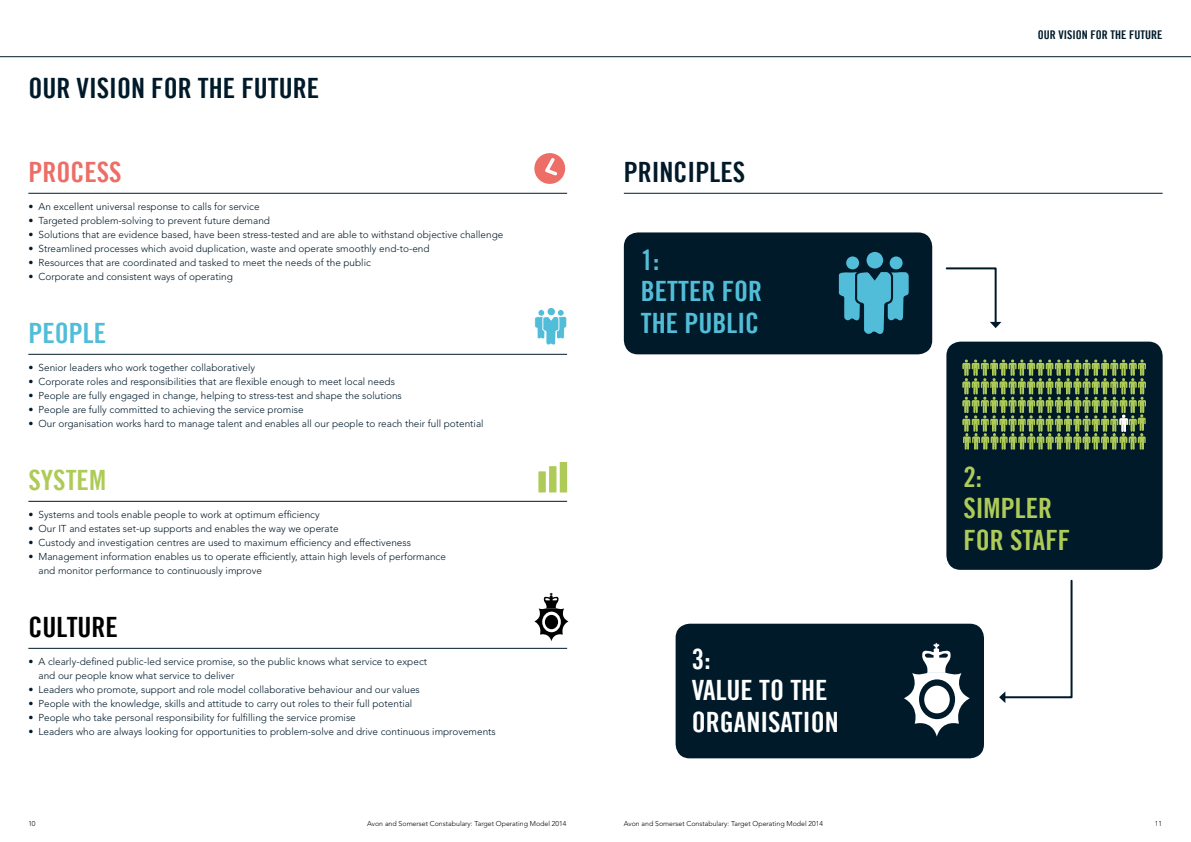
<style>
.page{position:relative;width:1191px;height:842px;background:#fff}
.page>*{position:absolute;margin:0;border:0;box-sizing:border-box;transform-origin:0 0}
.t1{font:28px "Trade Gothic LT Bold Cond Twenty";color:#001a2a}
.t2{font:28px/31.5px "Trade Gothic LT Bold Cond Twenty";color:#52bdd8}
.t3{font:28px/31.5px "Trade Gothic LT Bold Cond Twenty";color:#fff}
.t4{font:28px/31.5px "Trade Gothic LT Bold Cond Twenty";color:#aecb58}
.t5{font:28px "Trade Gothic LT Bold Cond Twenty";color:#ec6e67}
.t6{font:28px "Trade Gothic LT Bold Cond Twenty";color:#000}
.t7{font:12px "Trade Gothic LT Bold Cond Twenty";color:#001a2a}
.t8{font:300 10px/14px "Avenir";color:#001a2a}
.t9{font:300 7px "Avenir";color:#000}
</style>
<div class="page">
<hr style="left:624px;top:193px;width:538px;height:1px;background:#001a2a">
<hr style="left:28px;top:193px;width:539px;height:1px;background:#001a2a">
<hr style="left:28px;top:354px;width:539px;height:1px;background:#001a2a">
<hr style="left:28px;top:501px;width:539px;height:1px;background:#001a2a">
<hr style="left:28px;top:648px;width:539px;height:1px;background:#001a2a">
<svg style="left:534px;top:153px;width:32px;height:31px"></svg>
<div style="left:538px;top:471px;width:8px;height:21px;background:#aecb58"></div>
<div style="left:549px;top:466px;width:7px;height:26px;background:#aecb58"></div>
<div style="left:560px;top:462px;width:7px;height:30px;background:#aecb58"></div>
<svg style="left:534px;top:593px;width:34px;height:48px"></svg>
<div style="left:545px;top:615px;width:13px;height:14px;background:#000;border-radius:50%"></div>
<svg style="left:534px;top:307px;width:33px;height:38px"></svg>
<hr style="left:0;top:56px;width:1191px;height:1px;background:#001a2a">
<div style="left:624px;top:232px;width:308px;height:122px;background:#001a2a;border-radius:14px"></div>
<div style="left:946px;top:342px;width:216px;height:228px;background:#001a2a;border-radius:14px"></div>
<svg style="left:838px;top:252px;width:71px;height:82px"></svg>
<div style="left:675px;top:624px;width:309px;height:134px;background:#001a2a;border-radius:14px"></div>
<svg style="left:904px;top:643px;width:65px;height:94px"></svg>
<div style="left:924px;top:686px;width:25px;height:27px;background:#fff;border-radius:50%"></div>
<img style="left:962px;top:359px;width:184px;height:54px">
<img style="left:962px;top:414px;width:184px;height:36px">
<img style="left:1119px;top:414px;width:9px;height:18px">
<svg style="left:945px;top:267px;width:56px;height:61px"></svg>
<svg style="left:999px;top:579px;width:74px;height:124px"></svg>
<h1 class="t1" style="left:28px;top:71px;width:60px">OUR VISIO</h1>
<h1 class="t1" style="left:131px;top:71px;width:124px">N FORTHEFUTURE</h1>
<h1 class="t5" style="left:28px;top:155px;width:69px">PROCESS</h1>
<p class="t8" style="left:28px;top:200px;width:233px">• An excellent universal response to calls for service</p>
<p class="t8" style="left:28px;top:214px;width:243px">• Targeted problem-solving to prevent future demand</p>
<p class="t8" style="left:28px;top:228px;width:476px">• Solutions that are evidence based, have been stress-tested and are able to withstand objective challenge</p>
<p class="t8" style="left:28px;top:242px;width:403px">• Streamlined processes which avoid duplication, waste and operate smoothly end-to-end</p>
<p class="t8" style="left:28px;top:256px;width:344px">• Resources that are coordinated and tasked to meet the needs of the public</p>
<p class="t8" style="left:28px;top:270px;width:206px">• Corporate and consistent ways of operating</p>
<h1 class="t2" style="left:28px;top:317px;width:77px">PEOPLE</h1>
<p class="t8" style="left:28px;top:361px;width:228px">• Senior leaders who work together collaboratively</p>
<p class="t8" style="left:28px;top:375px;width:368px">• Corporate roles and responsibilities that are flexible enough to meet local needs</p>
<p class="t8" style="left:28px;top:389px;width:375px">• People are fully engaged in change, helping to stress-test and shape the solutions</p>
<p class="t8" style="left:28px;top:403px;width:277px">• People are fully committed to achieving the service promise</p>
<p class="t8" style="left:28px;top:417px;width:457px">• Our organisation works hard to manage talent and enables all our people to reach their full potential</p>
<h1 class="t4" style="left:28px;top:464px;width:39px">SYSTEM</h1>
<p class="t8" style="left:28px;top:508px;width:293px">• Systems and tools enable people to work at optimum efficiency</p>
<p class="t8" style="left:28px;top:522px;width:312px">• Our IT and estates set-up supports and enables the way we operate</p>
<p class="t8" style="left:28px;top:536px;width:384px">• Custody and investigation centres are used to maximum efficiency and effectiveness</p>
<p class="t8" style="left:39px;top:550px;width:409px;text-indent:-10px">• Management information enables us to operate efficiently, attain high levels of performance and monitor performance to continuously improve</p>
<h1 class="t6" style="left:28px;top:610px;width:52px">CU LTURE</h1>
<p class="t8" style="left:39px;top:655px;width:390px;text-indent:-10px">• A clearly-defined public-led service promise, so the public knows what service to expect and our people know what service to deliver</p>
<p class="t8" style="left:28px;top:683px;width:393px">• Leaders who promote, support and role model collaborative behaviour and our values</p>
<p class="t8" style="left:28px;top:697px;width:385px">• People with the knowledge, skills and attitude to carry out roles to their full potential</p>
<p class="t8" style="left:28px;top:711px;width:329px">• People who take personal responsibility for fulfilling the service promise</p>
<p class="t8" style="left:28px;top:725px;width:469px">• Leaders who are always looking for opportunities to problem-solve and drive continuous improvements</p>
<h1 class="t1" style="left:624px;top:155px;width:109px">PRINCIPLES</h1>
<h1 class="t2" style="left:641px;top:244px;width:20px">1:<br>BETTER</h1>
<h1 class="t2" style="left:641px;top:275px;width:120px;text-indent:81px">FOR<br>THE PUBLIC</h1>
<h1 class="t3" style="left:692px;top:643px;width:148px">3:<br>VALUE TO THE<br>ORGANISATIO N</h1>
<p class="t7" style="left:1038px;top:27px;width:27px">OUR VISIO</p>
<p class="t7" style="left:1082px;top:27px;width:54px">N FORTHEFUTURE</p>
<h1 class="t4" style="left:963px;top:461px;width:94px">2:<br>SIMPLER<br>FOR STAFF</h1>
<p class="t9" style="left:28px;top:820px;width:9px">10</p>
<p class="t9" style="left:367px;top:820px;width:201px">Avon and Somerset Constabulary: Target Operating Model 2014</p>
<p class="t9" style="left:624px;top:820px;width:201px">Avon and Somerset Constabulary: Target Operating Model 2014</p>
<p class="t9" style="left:1154px;top:820px;width:9px">11</p>
</div>
